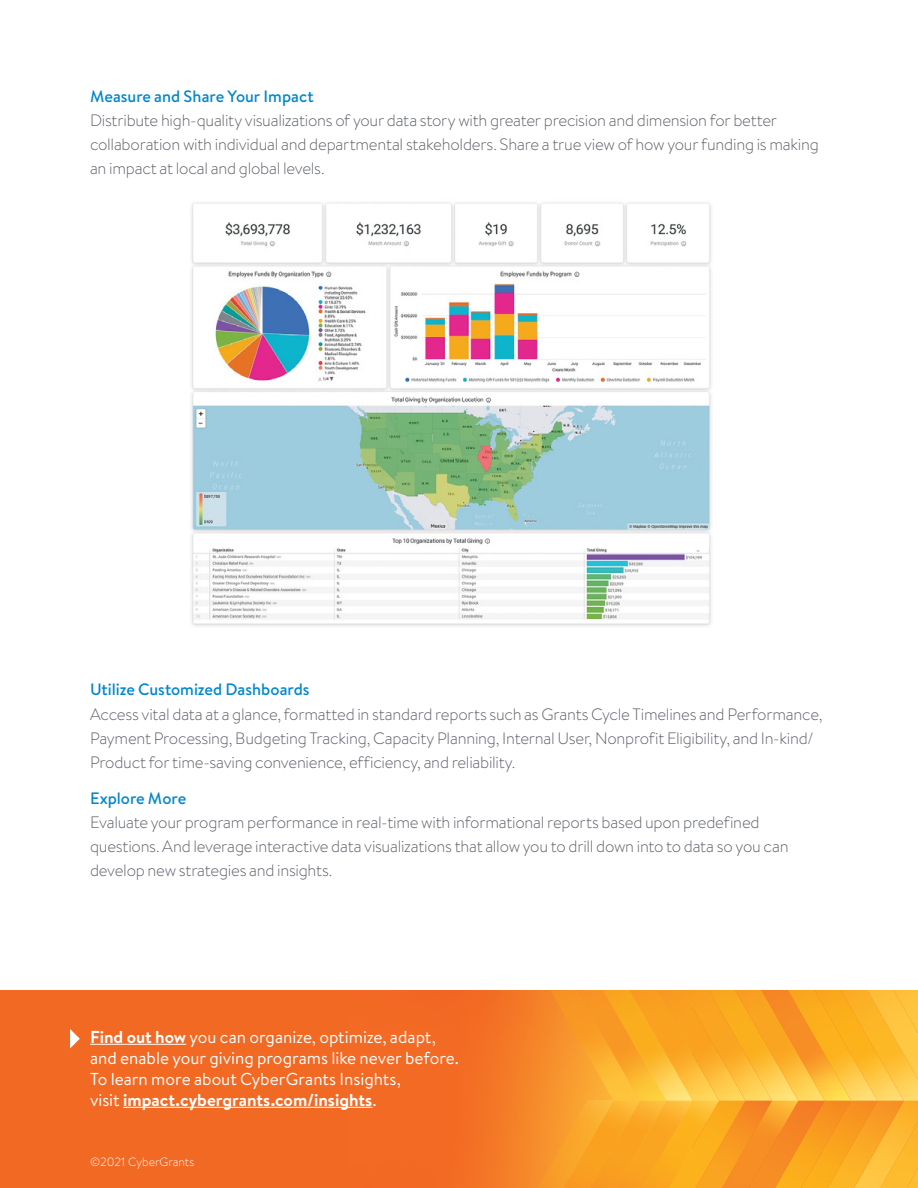
<style>
.page{position:relative;width:918px;height:1188px;background:#fff}
.page>*{position:absolute;margin:0;border:0;box-sizing:border-box;transform-origin:0 0}
.t1{font:17.25px/21px "Brandon Text";color:#fff}
.t2{font:300 16.5px/24px "Brandon Text";letter-spacing:-.015em;color:#5a5e66}
.t3{font:500 16.5px "Brandon Text";color:#0087cc}
.t4{font:300 12px "Brandon Text";color:#fff}
.s1{font-weight:700}
</style>
<div class="page">
<div style="left:0;top:990px;width:918px;height:198px;background:#f26924"></div>
<svg style="left:478px;top:990px;width:440px;height:198px;background:#f9a32a"></svg>
<svg style="left:70px;top:1029px;width:10px;height:19px"></svg>
<hr style="left:90px;top:1044px;width:96px;height:1px;background:#fff">
<hr style="left:123px;top:1107px;width:249px;height:1px;background:#fff">
<img style="left:191px;top:202px;width:521px;height:425px">
<p class="t3" style="left:90px;top:84px;width:225px">Measure and Share Your Impact</p>
<p class="t2" style="left:90px;top:108px;width:730px">Distribute high-quality visualizations of your data story with greater precision and dimension for better collaboration with individual and departmental stakeholders. Share a true view of how your funding is making an impact at local and global levels.</p>
<p class="t3" style="left:90px;top:678px;width:221px">Utilize Customized Dashboards</p>
<p class="t2" style="left:90px;top:701px;width:734px">Access vital data at a glance, formatted in standard reports such as Grants Cycle Timelines and Performance,<br>Payment Processing, Budgeting Tracking, Capacity Planning, Internal User, Nonprofit Eligibility, and In-kind/<br>Product for time-saving convenience, efficiency, and reliability.</p>
<p class="t3" style="left:90px;top:786px;width:98px">Explore More</p>
<p class="t2" style="left:90px;top:810px;width:700px">Evaluate your program performance in real-time with informational reports based upon predefined questions. And leverage interactive data visualizations that allow you to drill down into to data so you can develop new strategies and insights.</p>
<p class="t1" style="left:90px;top:1026px;width:370px"><span class="s1">Find out how</span> you can organize, optimize, adapt, and enable your giving programs like never before.<br>To learn more about CyberGrants Insights,<br>visit <span class="s1">impact.cybergrants.com/insights</span>.</p>
<p class="t4" style="left:90px;top:1154px;width:106px">©2021 CyberGrants</p>
</div>
